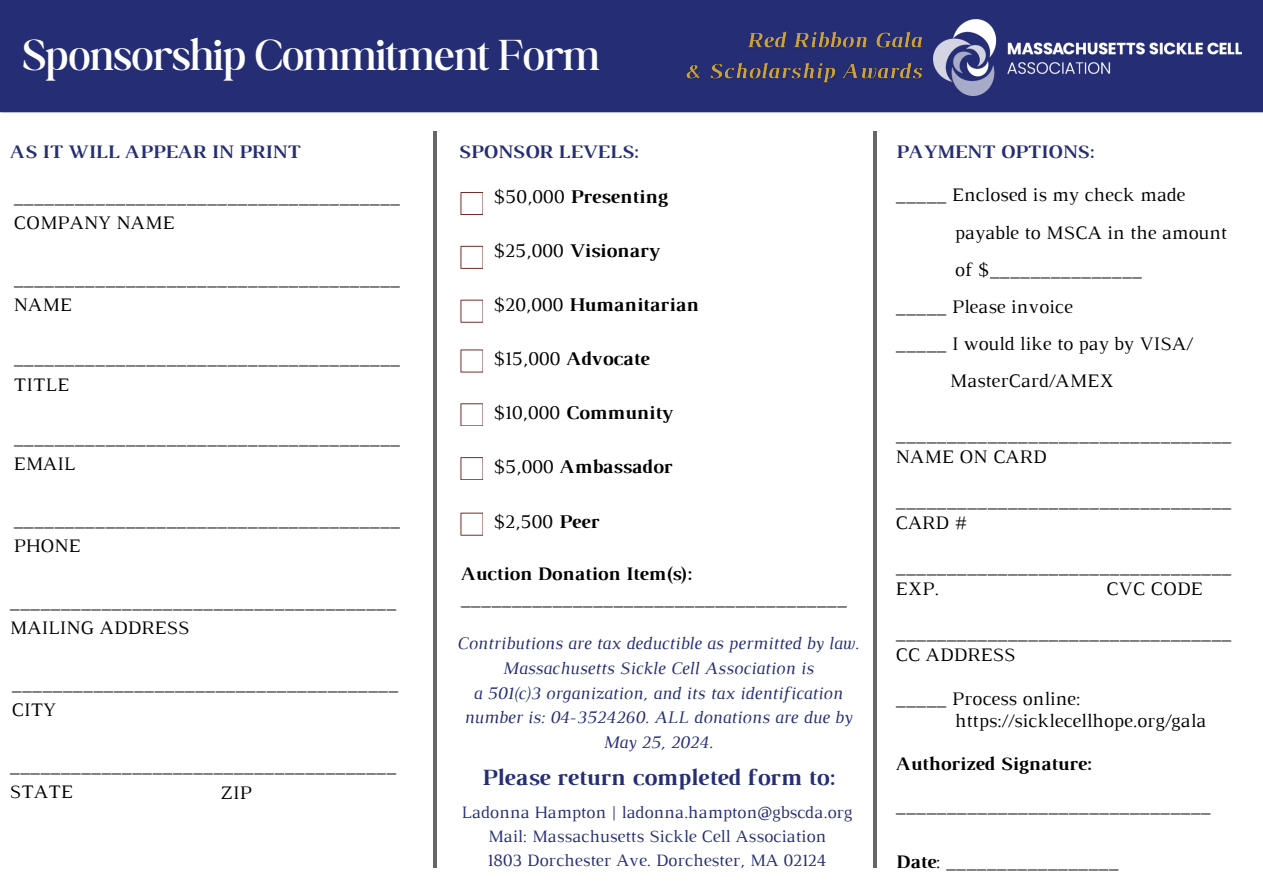
<style>
.page{position:relative;width:1263px;height:894px;background:#fff}
.page>*{position:absolute;margin:0;border:0;box-sizing:border-box;transform-origin:0 0}
.t1{font:300 46.5px "Boston Angel";color:#fff}
.t2{font:700 23.7px "Luthier";color:#252d74}
.t3{font:700 19.8px "Luthier";color:#000}
.t4{font:19.8px "Luthier";color:#000}
.t5{font:19.5px/22px "Luthier";color:#000}
.t6{font:700 19.5px "Luthier";color:#252d74}
.t7{font:700 19.5px "Luthier";color:#000}
.t8{font:italic 18px/24.8px "Luthier";color:#252d74;text-align:center}
.t9{font:17.7px "Luthier";color:#252d74}
.s1{font-weight:400}
.s2{font-weight:700}
</style>
<div class="page">
<div style="left:0;top:0;width:1263px;height:112px;background:#252d74"></div>
<hr style="left:433px;top:131px;width:3px;height:736px;background:#231f20">
<hr style="left:874px;top:131px;width:3px;height:736px;background:#231f20">
<svg style="left:460px;top:192px;width:23px;height:22px"></svg>
<svg style="left:460px;top:246px;width:23px;height:22px"></svg>
<svg style="left:460px;top:299px;width:23px;height:23px"></svg>
<svg style="left:460px;top:349px;width:23px;height:23px"></svg>
<svg style="left:460px;top:403px;width:23px;height:22px"></svg>
<svg style="left:460px;top:457px;width:23px;height:22px"></svg>
<svg style="left:460px;top:512px;width:23px;height:23px"></svg>
<img style="left:934px;top:20px;width:308px;height:75px">
<img style="left:686px;top:31px;width:237px;height:52px">
<h3 class="t1" style="left:23px;top:27px;width:578px">Sponsorship Commitment Form</h3>
<p class="t6" style="left:10px;top:144px;width:292px">AS IT WILL APPEAR IN PRINT</p>
<p class="t5" style="left:13px;top:187px;width:388px">______________________________________</p>
<p class="t5" style="left:13px;top:213px;width:162px">COMPANY NAME</p>
<p class="t5" style="left:13px;top:269px;width:388px">______________________________________</p>
<p class="t5" style="left:13px;top:295px;width:60px">NAME</p>
<p class="t5" style="left:13px;top:348px;width:388px">______________________________________</p>
<p class="t5" style="left:13px;top:374px;width:57px">TITLE</p>
<h4 class="t5" style="left:13px;top:428px;width:388px">______________________________________</h4>
<h4 class="t5" style="left:13px;top:454px;width:64px">EMAIL</h4>
<h4 class="t5" style="left:13px;top:510px;width:388px">______________________________________</h4>
<h4 class="t5" style="left:13px;top:536px;width:69px">PHONE</h4>
<h4 class="t5" style="left:10px;top:592px;width:388px">______________________________________</h4>
<h4 class="t5" style="left:10px;top:618px;width:182px">MAILING ADDRESS</h4>
<h4 class="t5" style="left:12px;top:673px;width:388px">______________________________________</h4>
<h4 class="t5" style="left:12px;top:700px;width:46px">CITY</h4>
<h4 class="t5" style="left:10px;top:755px;width:388px">______________________________________</h4>
<h2 class="t5" style="left:10px;top:781px;width:65px">STATE</h2>
<p class="t5" style="left:220px;top:783px;width:33px">ZIP</p>
<h3 class="t6" style="left:458px;top:144px;width:182px">SPONSOR LEVELS:</h3>
<h1 class="t3" style="left:494px;top:189px;width:175px"><span class="s1">$50,000</span> Presenting</h1>
<p class="t3" style="left:494px;top:243px;width:167px"><span class="s1">$25,000</span> Visionary</p>
<p class="t3" style="left:494px;top:297px;width:206px"><span class="s1">$20,000</span> Humanitarian</p>
<p class="t3" style="left:494px;top:351px;width:157px"><span class="s1">$15,000</span> Advocate</p>
<h3 class="t3" style="left:494px;top:405px;width:180px"><span class="s1">$10,000</span> Community</h3>
<p class="t3" style="left:494px;top:459px;width:180px"><span class="s1">$5,000</span> Ambassador</p>
<h3 class="t4" style="left:494px;top:513px;width:107px">$2,500 <span class="s2">Peer</span></h3>
<p class="t5" style="left:460px;top:563px;width:388px;line-height:24.5px"><span class="s2">Auction Donation Item(s): </span>______________________________________</p>
<p class="t8" style="left:457px;top:632px;width:404px">Contributions are tax deductible as permitted by law.<br>Massachusetts Sickle Cell Association is<br>a 501(c)3 organization, and its tax identification number is: 04-3524260. ALL donations are due by May 25, 2024.</p>
<p class="t2" style="left:481px;top:768px;width:355px">Please return completed form to:</p>
<h3 class="t9" style="left:461px;top:805px;width:393px">Ladonna Hampton | ladonna.hampton@gbscda.org</h3>
<p class="t9" style="left:488px;top:829px;width:340px">Mail: Massachusetts Sickle Cell Association</p>
<h3 class="t9" style="left:487px;top:853px;width:341px">1803 Dorchester Ave. Dorchester, MA 02124</h3>
<h3 class="t6" style="left:895px;top:144px;width:200px">PAYMENT OPTIONS:</h3>
<p class="t5" style="left:895px;top:185px;width:291px">_____ Enclosed is my check made</p>
<p class="t5" style="left:955px;top:222px;width:274px">payable to MSCA in the amount</p>
<p class="t5" style="left:955px;top:259px;width:189px">of $_______________</p>
<p class="t5" style="left:895px;top:296px;width:179px">_____ Please invoice</p>
<p class="t5" style="left:895px;top:333px;width:298px">_____ I would like to pay by VISA/</p>
<p class="t5" style="left:949px;top:370px;width:166px">MasterCard/AMEX</p>
<h3 class="t5" style="left:895px;top:425px;width:337px">_________________________________<br>NAME ON CARD</h3>
<p class="t5" style="left:895px;top:491px;width:337px">_________________________________<br>CARD #</p>
<h3 class="t5" style="left:895px;top:557px;width:337px">_________________________________<br>EXP.</h3>
<h3 class="t5" style="left:1106px;top:579px;width:98px">CVC CODE</h3>
<p class="t5" style="left:895px;top:623px;width:337px">_________________________________<br>CC ADDRESS</p>
<h3 class="t5" style="left:955px;top:689px;width:253px;text-indent:-59px">_____ Process online: https://sicklecellhope.org/gala</h3>
<p class="t7" style="left:895px;top:756px;width:197px">Authorized Signature:</p>
<h3 class="t5" style="left:895px;top:795px;width:317px">_______________________________</h3>
<p class="t5" style="left:895px;top:851px;width:225px"><span class="s2">Date</span>: _________________</p>
</div>
